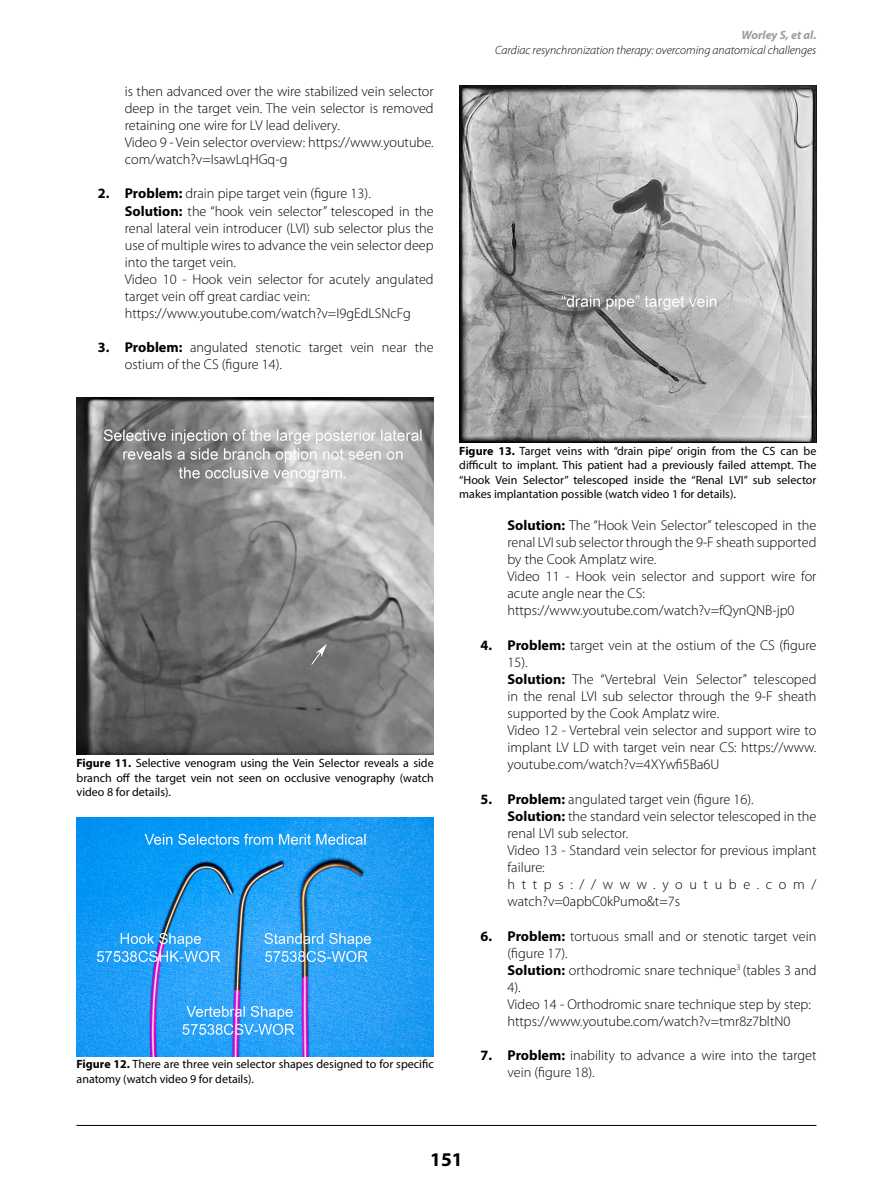
<style>
.page{position:relative;width:893px;height:1191px;background:#fff}
.page>*{position:absolute;margin:0;border:0;box-sizing:border-box;transform-origin:0 0}
.t1{font:700 19.5px "Myriad Pro";color:#000}
.t2{font:300 14.25px/17.1px "Myriad Pro";color:#000}
.t3{font:12px/14.4px "Myriad Pro";color:#000;text-align:justify}
.t4{font:italic 300 12px "Myriad Pro";color:#000}
.t5{font:italic 700 12px "Myriad Pro";color:#9d9d9d}
.s1{font-weight:700}
</style>
<div class="page">
<hr style="left:77px;top:1125px;width:739px;height:1px;background:#000">
<img style="left:77px;top:817px;width:357px;height:239px">
<img style="left:459px;top:85px;width:357px;height:357px">
<img style="left:77px;top:397px;width:357px;height:357px">
<p class="t2" style="left:125px;top:82px;width:310px">is then advanced over the wire stabilized vein selector deep in the target vein. The vein selector is removed retaining one wire for LV lead delivery.<br>Video 9 - Vein selector overview: https://www.youtube. com/watch?v=IsawLqHGq-g</p>
<p class="t2" style="left:125px;top:185px;width:310px;text-indent:-27px"><span class="s1">2. Problem:</span> drain pipe target vein (figure 13).<br><span class="s1">Solution:</span> the “hook vein selector” telescoped in the renal lateral vein introducer (LVI) sub selector plus the use of multiple wires to advance the vein selector deep into the target vein.<br>Video 10 - Hook vein selector for acutely angulated target vein off great cardiac vein: https://www.youtube.com/watch?v=I9gEdLSNcFg</p>
<p class="t2" style="left:125px;top:339px;width:310px;text-indent:-27px"><span class="s1">3. Problem:</span> angulated stenotic target vein near the ostium of the CS (figure 14).</p>
<p class="t5" style="left:741px;top:27px;width:76px">Worley S, et al.</p>
<p class="t4" style="left:495px;top:42px;width:323px">Cardiac resynchronization therapy: overcoming anatomical challenges</p>
<p class="t3" style="left:77px;top:755px;width:359px"><span class="s1">Figure 11.</span> Selective venogram using the Vein Selector reveals a side branch off the target vein not seen on occlusive venography (watch video 8 for details).</p>
<p class="t3" style="left:77px;top:1056px;width:359px"><span class="s1">Figure 12.</span> There are three vein selector shapes designed to for specific anatomy (watch video 9 for details).</p>
<p class="t3" style="left:459px;top:443px;width:359px"><span class="s1">Figure 13.</span> Target veins with “drain pipe’ origin from the CS can be difficult to implant. This patient had a previously failed attempt. The “Hook Vein Selector” telescoped inside the “Renal LVI” sub selector makes implantation possible (watch video 1 for details).</p>
<p class="t2" style="left:507px;top:516px;width:310px"><span class="s1">Solution:</span> The “Hook Vein Selector” telescoped in the renal LVI sub selector through the 9-F sheath supported by the Cook Amplatz wire.<br>Video 11 - Hook vein selector and support wire for acute angle near the CS: https://www.youtube.com/watch?v=fQynQNB-jp0</p>
<p class="t2" style="left:507px;top:636px;width:310px;text-indent:-27px"><span class="s1">4. Problem:</span> target vein at the ostium of the CS (figure 15).<br><span class="s1">Solution:</span> The “Vertebral Vein Selector” telescoped in the renal LVI sub selector through the 9-F sheath supported by the Cook Amplatz wire.<br>Video 12 - Vertebral vein selector and support wire to implant LV LD with target vein near CS: https://www. youtube.com/watch?v=4XYwfi5Ba6U</p>
<p class="t2" style="left:507px;top:790px;width:310px;text-indent:-27px"><span class="s1">5. Problem:</span> angulated target vein (figure 16).<br><span class="s1">Solution:</span> the standard vein selector telescoped in the renal LVI sub selector.<br>Video 13 - Standard vein selector for previous implant failure: https://www.youtube.com/ watch?v=0apbC0kPumo&amp;t=7s</p>
<p class="t2" style="left:507px;top:927px;width:310px;text-indent:-27px"><span class="s1">6. Problem:</span> tortuous small and or stenotic target vein (figure 17).<br><span class="s1">Solution:</span> orthodromic snare technique<sup>3</sup> (tables 3 and 4).<br>Video 14 - Orthodromic snare technique step by step: https://www.youtube.com/watch?v=tmr8z7bltN0</p>
<p class="t2" style="left:507px;top:1046px;width:310px;text-indent:-27px"><span class="s1">7. Problem:</span> inability to advance a wire into the target vein (figure 18).</p>
<h1 class="t1" style="left:430px;top:1146px;width:34px">151</h1>
</div>
